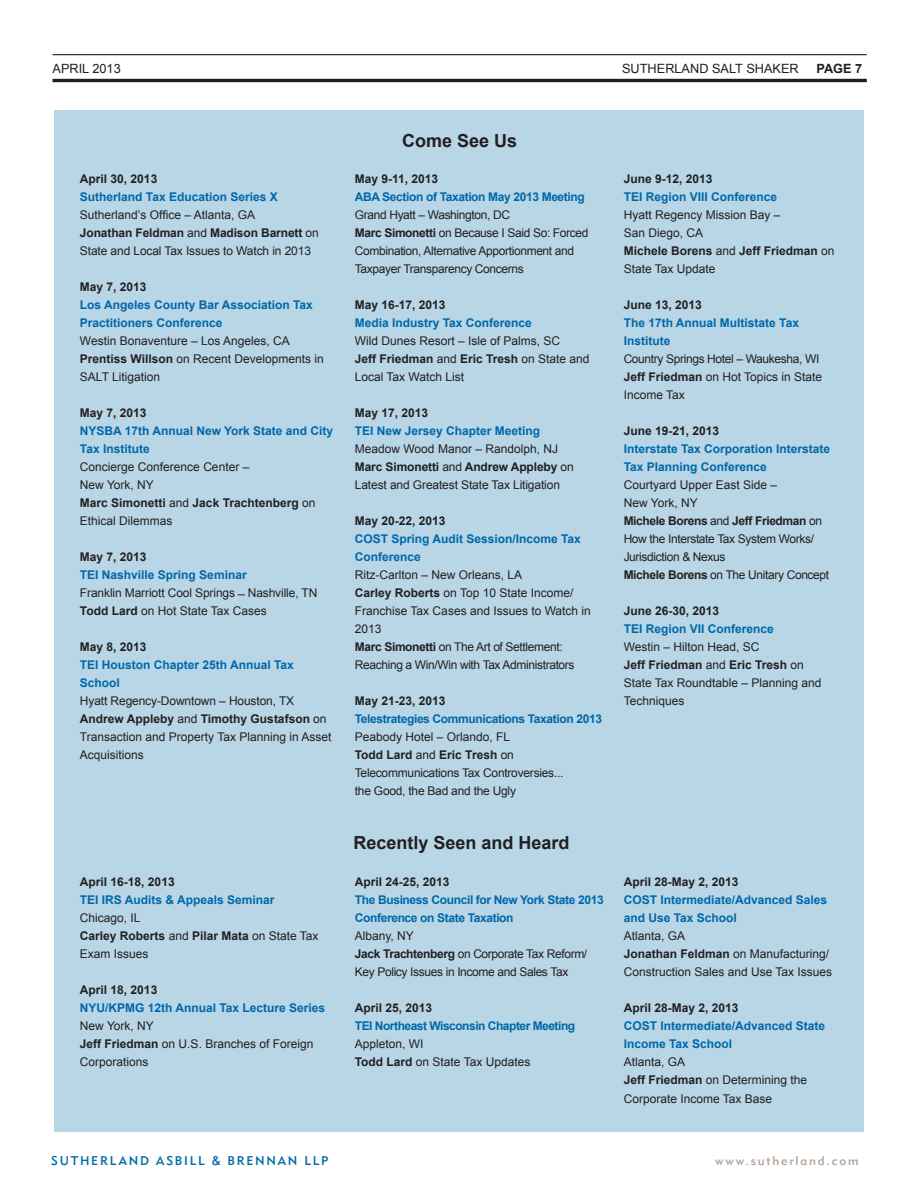
<style>
.page{position:relative;width:918px;height:1188px;background:#fff}
.page>*{position:absolute;margin:0;border:0;box-sizing:border-box;transform-origin:0 0}
.t1{font:700 18px "Arial";color:#231f20}
.Masthead_Text{font:12.75px "Arial";color:#231f20}
.Masthead_Text-2{font:700 12.75px "Arial";color:#231f20}
.t2{font:12.45px "Geometric 415 BT Medium A";letter-spacing:.14em;color:#006ea5}
.t3{font:12.45px "Geometric 415 BT Medium A";letter-spacing:.14em;color:#b4a599}
.t4{font:12px/18px "Arial";color:#231f20}
.t5{font:700 12px/18px "Arial";color:#0067aa}
.t6{font:12px/18px "Arial";letter-spacing:-.03em;color:#231f20}
.t7{font:700 12px/18px "Arial";color:#231f20}
.t8{font:700 12px/18px "Arial";letter-spacing:-.03em;color:#0067aa}
.t9{font:12px/18px "Arial";letter-spacing:-.02em;color:#231f20}
.t10{font:700 12px "Arial";letter-spacing:-.04em;color:#0067aa}
.s1{font-weight:700}
.s2{font-weight:400}
</style>
<div class="page">
<hr style="left:53px;top:79px;width:814px;height:3px;background:#231f20">
<div style="left:54px;top:110px;width:810px;height:1022px;background:#b8d6e6"></div>
<hr style="left:53px;top:54px;width:814px;height:1px;background:#231f20">
<p class="Masthead_Text" style="left:53px;top:60px;width:70px">APRIL 2013</p>
<p class="Masthead_Text" style="left:622px;top:60px;width:178px">SUTHERLAND SALT SHAKER</p>
<p class="Masthead_Text-2" style="left:817px;top:60px;width:47px">PAGE 7</p>
<p class="t7" style="left:80px;top:170px;width:79px">April 30, 2013</p>
<p class="t5" style="left:80px;top:188px;width:199px">Sutherland Tax Education Series X</p>
<p class="t4" style="left:80px;top:206px;width:177px">Sutherland’s Office – Atlanta, GA</p>
<p class="t4" style="left:80px;top:224px;width:240px"><span class="s1">Jonathan Feldman</span> and <span class="s1">Madison Barnett</span> on<br>State and Local Tax Issues to Watch in 2013</p>
<p class="t7" style="left:80px;top:278px;width:68px">May 7, 2013</p>
<p class="t5" style="left:80px;top:296px;width:234px">Los Angeles County Bar Association Tax<br>Practitioners Conference</p>
<p class="t4" style="left:80px;top:332px;width:211px">Westin Bonaventure – Los Angeles, CA</p>
<p class="t4" style="left:80px;top:350px;width:245px"><span class="s1">Prentiss Willson</span> on Recent Developments in<br>SALT Litigation</p>
<p class="t7" style="left:80px;top:404px;width:68px">May 7, 2013</p>
<p class="t5" style="left:80px;top:422px;width:255px">NYSBA 17th Annual New York State and City<br>Tax Institute</p>
<p class="t4" style="left:80px;top:458px;width:171px">Concierge Conference Center –<br>New York, NY</p>
<p class="t7" style="left:80px;top:494px;width:237px">Marc Simonetti <span class="s2">and</span> Jack Trachtenberg <span class="s2">on<br>Ethical Dilemmas</span></p>
<p class="t7" style="left:80px;top:548px;width:68px">May 7, 2013</p>
<p class="t5" style="left:80px;top:566px;width:168px">TEI Nashville Spring Seminar</p>
<p class="t4" style="left:80px;top:584px;width:239px">Franklin Marriott Cool Springs ̶Nashville, TN</p>
<p class="t4" style="left:80px;top:602px;width:188px"><span class="s1">Todd Lard</span> on Hot State Tax Cases</p>
<p class="t7" style="left:80px;top:638px;width:68px">May 8, 2013</p>
<p class="t5" style="left:80px;top:656px;width:216px">TEI Houston Chapter 25th Annual Tax<br>School</p>
<p class="t4" style="left:80px;top:692px;width:216px">Hyatt Regency-Downtown – Houston, TX</p>
<p class="t4" style="left:80px;top:710px;width:253px"><span class="s1">Andrew Appleby</span> and <span class="s1">Timothy Gustafson</span> on<br>Transaction and Property Tax Planning in Asset<br>Acquisitions</p>
<p class="t7" style="left:80px;top:873px;width:96px">April 16-18, 2013</p>
<p class="t5" style="left:80px;top:891px;width:196px">TEI IRS Audits &amp; Appeals Seminar</p>
<p class="t4" style="left:80px;top:909px;width:62px">Chicago, IL</p>
<p class="t4" style="left:80px;top:927px;width:240px"><span class="s1">Carley Roberts</span> and <span class="s1">Pilar Mata</span> on State Tax<br>Exam Issues</p>
<p class="t7" style="left:80px;top:981px;width:79px">April 18, 2013</p>
<p class="t5" style="left:80px;top:999px;width:247px">NYU/KPMG 12th Annual Tax Lecture Series</p>
<p class="t4" style="left:80px;top:1017px;width:76px">New York, NY</p>
<p class="t4" style="left:80px;top:1035px;width:235px"><span class="s1">Jeff Friedman</span> on U.S. Branches of Foreign<br>Corporations</p>
<p class="t1" style="left:402px;top:129px;width:117px">Come See Us</p>
<p class="t7" style="left:355px;top:170px;width:85px">May 9-11, 2013</p>
<p class="t8" style="left:355px;top:188px;width:232px">ABA Section of Taxation May 2013 Meeting</p>
<p class="t6" style="left:355px;top:206px;width:157px">Grand Hyatt – Washington, DC</p>
<p class="t6" style="left:355px;top:224px;width:235px"><span class="s1">Marc Simonetti</span> on Because I Said So: Forced<br>Combination, Alternative Apportionment and<br>Taxpayer Transparency Concerns</p>
<p class="t7" style="left:355px;top:296px;width:92px">May 16-17, 2013</p>
<p class="t5" style="left:355px;top:314px;width:179px">Media Industry Tax Conference</p>
<p class="t4" style="left:355px;top:332px;width:207px">Wild Dunes Resort – Isle of Palms, SC</p>
<p class="t4" style="left:355px;top:350px;width:236px"><span class="s1">Jeff Friedman</span> and <span class="s1">Eric Tresh</span> on State and<br>Local Tax Watch List</p>
<p class="t7" style="left:355px;top:404px;width:75px">May 17, 2013</p>
<p class="t5" style="left:355px;top:422px;width:187px">TEI New Jersey Chapter Meeting</p>
<p class="t4" style="left:355px;top:440px;width:205px">Meadow Wood Manor – Randolph, NJ</p>
<p class="t4" style="left:355px;top:458px;width:220px"><span class="s1">Marc Simonetti</span> and <span class="s1">Andrew Appleby</span> on<br>Latest and Greatest State Tax Litigation</p>
<p class="t7" style="left:355px;top:512px;width:92px">May 20-22, 2013</p>
<p class="t5" style="left:355px;top:530px;width:228px">COST Spring Audit Session/Income Tax<br>Conference</p>
<p class="t4" style="left:355px;top:566px;width:169px">Ritz-Carlton – New Orleans, LA</p>
<p class="t4" style="left:355px;top:584px;width:238px"><span class="s1">Carley Roberts</span> on Top 10 State Income/<br>Franchise Tax Cases and Issues to Watch in<br>2013</p>
<p class="t6" style="left:355px;top:638px;width:221px"><span class="s1">Marc Simonetti</span> on The Art of Settlement:<br>Reaching a Win/Win with Tax Administrators</p>
<p class="t7" style="left:355px;top:692px;width:92px">May 21-23, 2013</p>
<p class="t8" style="left:355px;top:710px;width:249px">Telestrategies Communications Taxation 2013</p>
<p class="t4" style="left:355px;top:728px;width:157px">Peabody Hotel – Orlando, FL</p>
<p class="t9" style="left:355px;top:746px;width:210px"><span class="s1">Todd Lard</span> and <span class="s1">Eric Tresh</span> on<br>Telecommunications Tax Controversies... the Good, the Bad and the Ugly</p>
<p class="t1" style="left:353px;top:831px;width:218px">Recently Seen and Heard</p>
<p class="t7" style="left:355px;top:873px;width:96px">April 24-25, 2013</p>
<p class="t8" style="left:355px;top:891px;width:250px">The Business Council for New York State 2013<br>Conference on State Taxation</p>
<p class="t4" style="left:355px;top:927px;width:61px">Albany, NY</p>
<p class="t6" style="left:355px;top:945px;width:234px"><span class="s1">Jack Trachtenberg</span> on Corporate Tax Reform/<br>Key Policy Issues in Income and Sales Tax</p>
<p class="t7" style="left:355px;top:999px;width:79px">April 25, 2013</p>
<p class="t10" style="left:355px;top:1017px;width:222px">TEI Northeast Wisconsin Chapter Meeting</p>
<p class="t4" style="left:355px;top:1035px;width:70px">Appleton, WI</p>
<p class="t4" style="left:355px;top:1053px;width:177px"><span class="s1">Todd Lard</span> on State Tax Updates</p>
<p class="t7" style="left:624px;top:170px;width:90px">June 9-12, 2013</p>
<p class="t5" style="left:624px;top:188px;width:155px">TEI Region VIII Conference</p>
<p class="t4" style="left:624px;top:206px;width:158px">Hyatt Regency Mission Bay –<br>San Diego, CA</p>
<p class="t7" style="left:624px;top:242px;width:212px">Michele Borens <span class="s2">and</span> Jeff Friedman <span class="s2">on<br>State Tax Update</span></p>
<p class="t7" style="left:624px;top:296px;width:80px">June 13, 2013</p>
<p class="t5" style="left:624px;top:314px;width:177px">The 17th Annual Multistate Tax<br>Institute</p>
<p class="t6" style="left:624px;top:350px;width:197px">Country Springs Hotel – Waukesha, WI</p>
<p class="t4" style="left:624px;top:368px;width:200px"><span class="s1">Jeff Friedman</span> on Hot Topics in State<br>Income Tax</p>
<p class="t7" style="left:624px;top:422px;width:97px">June 19-21, 2013</p>
<p class="t5" style="left:624px;top:440px;width:208px">Interstate Tax Corporation Interstate<br>Tax Planning Conference</p>
<p class="t4" style="left:624px;top:476px;width:155px">Courtyard Upper East Side –<br>New York, NY</p>
<p class="t6" style="left:624px;top:512px;width:200px"><span class="s1">Michele Borens</span> and <span class="s1">Jeff Friedman</span> on<br>How the Interstate Tax System Works/<br>Jurisdiction &amp; Nexus</p>
<p class="t6" style="left:624px;top:566px;width:207px"><span class="s1">Michele Borens</span> on The Unitary Concept</p>
<p class="t7" style="left:624px;top:602px;width:97px">June 26-30, 2013</p>
<p class="t5" style="left:624px;top:620px;width:152px">TEI Region VII Conference</p>
<p class="t4" style="left:624px;top:638px;width:137px">Westin – Hilton Head, SC</p>
<p class="t4" style="left:624px;top:656px;width:199px"><span class="s1">Jeff Friedman</span> and <span class="s1">Eric Tresh</span> on<br>State Tax Roundtable – Planning and<br>Techniques</p>
<p class="t7" style="left:624px;top:873px;width:116px">April 28-May 2, 2013</p>
<p class="t5" style="left:624px;top:891px;width:205px">COST Intermediate/Advanced Sales and Use Tax School</p>
<p class="t4" style="left:624px;top:927px;width:63px">Atlanta, GA</p>
<p class="t4" style="left:624px;top:945px;width:210px"><span class="s1">Jonathan Feldman</span> on Manufacturing/<br>Construction Sales and Use Tax Issues</p>
<p class="t7" style="left:624px;top:999px;width:116px">April 28-May 2, 2013</p>
<p class="t5" style="left:624px;top:1017px;width:203px">COST Intermediate/Advanced State<br>Income Tax School</p>
<p class="t4" style="left:624px;top:1053px;width:63px">Atlanta, GA</p>
<p class="t4" style="left:624px;top:1070px;width:185px;line-height:19.5px"><span class="s1">Jeff Friedman</span> on Determining the<br>Corporate Income Tax Base</p>
<p class="t2" style="left:51px;top:1153px;width:279px">SUTHERLAND ASBILL &amp; BRENNAN LLP</p>
<p class="t3" style="left:715px;top:1153px;width:145px">www.sutherland.com</p>
</div>
